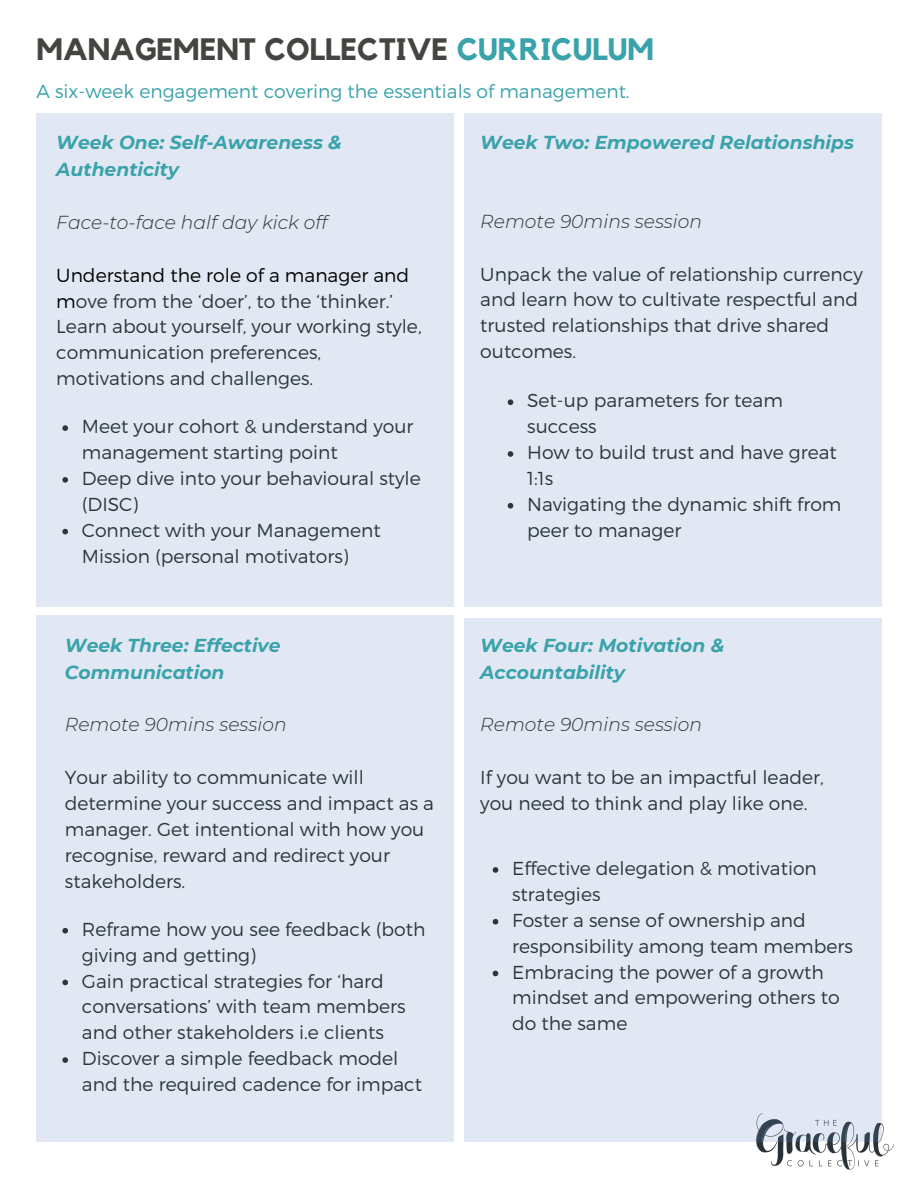
<style>
.page{position:relative;width:918px;height:1188px;background:#fff}
.page>*{position:absolute;margin:0;border:0;box-sizing:border-box;transform-origin:0 0}
.t1{font:700 30.9px "Kollektif";color:#444440}
.t2{font:300 18.75px/25.8px "Montserrat";color:#2a363b}
.t3{font:italic 700 18.75px/27px "Montserrat";color:#3aa2ab}
.t4{font:italic 300 18.75px "Montserrat";color:#2a363b}
.t5{font:300 18.75px "Montserrat";color:#3aa2ab}
.s1{color:#3aa2ab}
.s2{color:#000}
</style>
<div class="page">
<img style="left:756px;top:1107px;width:138px;height:63px">
<div style="left:37px;top:113px;width:417px;height:494px;background:#e1e8f3"></div>
<svg style="left:62px;top:425px;width:6px;height:6px"></svg>
<svg style="left:62px;top:477px;width:6px;height:6px"></svg>
<svg style="left:62px;top:529px;width:6px;height:5px"></svg>
<div style="left:464px;top:113px;width:417px;height:494px;background:#e1e8f3"></div>
<svg style="left:508px;top:399px;width:5px;height:6px"></svg>
<svg style="left:508px;top:451px;width:5px;height:6px"></svg>
<svg style="left:508px;top:503px;width:5px;height:6px"></svg>
<div style="left:37px;top:616px;width:417px;height:526px;background:#e1e8f3"></div>
<svg style="left:62px;top:928px;width:6px;height:6px"></svg>
<svg style="left:62px;top:980px;width:6px;height:5px"></svg>
<svg style="left:62px;top:1057px;width:6px;height:6px"></svg>
<div style="left:464px;top:619px;width:417px;height:523px;background:#e1e8f3"></div>
<svg style="left:493px;top:867px;width:5px;height:6px"></svg>
<svg style="left:493px;top:919px;width:5px;height:6px"></svg>
<svg style="left:493px;top:971px;width:5px;height:5px"></svg>
<p class="t1" style="left:37px;top:35px;width:619px">MANAGEMENT COLLECTIVE <span class="s1">CURRICULUM</span></p>
<p class="t5" style="left:37px;top:79px;width:595px">A six-week engagement covering the essentials of management.</p>
<p class="t3" style="left:56px;top:129px;width:287px">Week One: Self-Awareness &amp;<br>Authenticity</p>
<h2 class="t4" style="left:56px;top:211px;width:273px">Face-to-face half day kick off</h2>
<p class="t2" style="left:56px;top:261px;width:367px"><span class="s2">Understand the role of a manager and m</span>ove from the ‘doer’, to the ‘thinker.’ Learn about yourself, your working style, communication preferences, motivations and challenges.</p>
<p class="t2" style="left:82px;top:413px;width:333px">Meet your cohort &amp; understand your management starting point</p>
<p class="t2" style="left:82px;top:464px;width:340px">Deep dive into your behavioural style (DISC)</p>
<p class="t2" style="left:82px;top:516px;width:300px">Connect with your Management<br>Mission (personal motivators)</p>
<p class="t3" style="left:65px;top:631px;width:217px">Week Three: Effective<br>Communication</p>
<h2 class="t4" style="left:65px;top:713px;width:223px">Remote 90mins session</h2>
<p class="t2" style="left:65px;top:764px;width:371px">Your ability to communicate will determine your success and impact as a manager. Get intentional with how you recognise, reward and redirect your stakeholders.</p>
<p class="t2" style="left:82px;top:915px;width:345px">Reframe how you see feedback (both giving and getting)</p>
<p class="t2" style="left:82px;top:967px;width:325px">Gain practical strategies for ‘hard conversations’ with team members and other stakeholders i.e clients</p>
<p class="t2" style="left:82px;top:1045px;width:342px">Discover a simple feedback model and the required cadence for impact</p>
<p class="t3" style="left:480px;top:129px;width:375px">Week Two: Empowered Relationships</p>
<h2 class="t4" style="left:480px;top:210px;width:223px">Remote 90mins session</h2>
<p class="t2" style="left:480px;top:260px;width:384px">Unpack the value of relationship currency and learn how to cultivate respectful and trusted relationships that drive shared outcomes.</p>
<p class="t2" style="left:527px;top:387px;width:257px">Set-up parameters for team success</p>
<p class="t2" style="left:527px;top:439px;width:311px">How to build trust and have great<br>1:1s</p>
<p class="t2" style="left:527px;top:490px;width:316px">Navigating the dynamic shift from peer to manager</p>
<p class="t3" style="left:480px;top:631px;width:246px">Week Four: Motivation &amp;<br>Accountability</p>
<h2 class="t4" style="left:480px;top:713px;width:223px">Remote 90mins session</h2>
<p class="t2" style="left:480px;top:764px;width:345px">If you want to be an impactful leader, you need to think and play like one.</p>
<p class="t2" style="left:512px;top:855px;width:306px">Effective delegation &amp; motivation strategies</p>
<p class="t2" style="left:512px;top:906px;width:342px">Foster a sense of ownership and responsibility among team members</p>
<p class="t2" style="left:512px;top:958px;width:329px">Embracing the power of a growth mindset and empowering others to do the same</p>
</div>
